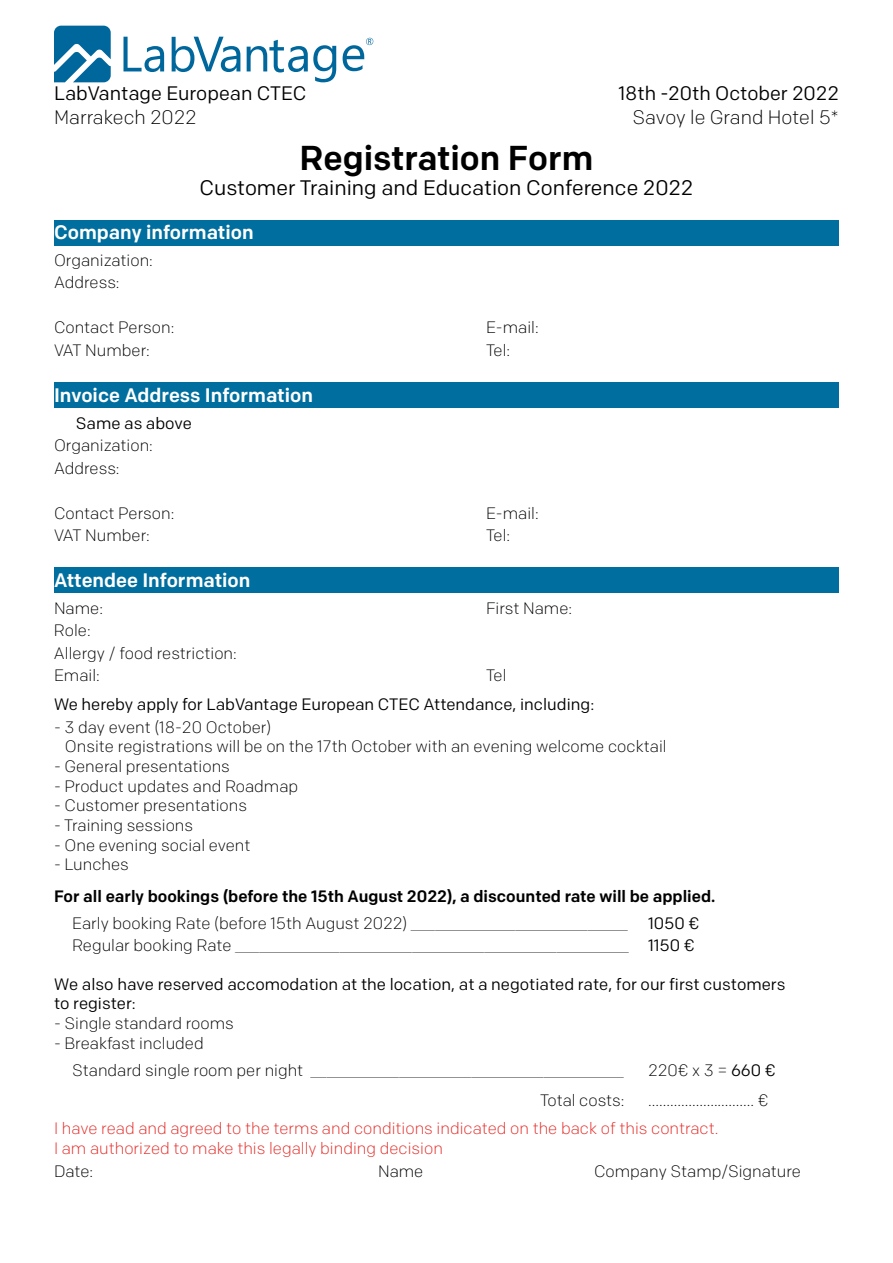
<style>
.page{position:relative;width:893px;height:1263px;background:#fff}
.page>*{position:absolute;margin:0;border:0;box-sizing:border-box;transform-origin:0 0}
.t1{font:500 34.5px "Colfax";color:#000}
.t2{font:21px "Colfax";color:#000}
.t3{font:500 19.5px "Colfax";color:#fff}
.t4{font:19.5px "Colfax";color:#000}
.t5{font:300 19.5px "Colfax";color:#000}
.t6{font:300 16.5px/22.5px "Colfax";color:#000}
.t7{font:16.5px/19.8px "Colfax";color:#000}
.t8{font:500 16.5px/27px "Colfax";color:#000;text-align:center}
.t9{font:300 16.5px/19.8px "Colfax";color:#e52722}
.s1{font-weight:300}
.s2{font-weight:400}
</style>
<div class="page">
<svg style="left:54px;top:26px;width:57px;height:56px"></svg>
<svg style="left:123px;top:37px;width:41px;height:35px"></svg>
<svg style="left:172px;top:37px;width:68px;height:35px"></svg>
<svg style="left:343px;top:38px;width:30px;height:33px"></svg>
<svg style="left:247px;top:40px;width:89px;height:42px"></svg>
<div style="left:54px;top:220px;width:785px;height:26px;background:#006e9e"></div>
<div style="left:54px;top:383px;width:785px;height:25px;background:#006e9e"></div>
<div style="left:54px;top:568px;width:785px;height:25px;background:#006e9e"></div>
<p class="t4" style="left:54px;top:81px;width:254px">LabVantage European CTEC</p>
<p class="t5" style="left:54px;top:105px;width:144px">Marrakech 2022</p>
<p class="t4" style="left:618px;top:81px;width:222px">18th -20th October 2022</p>
<p class="t5" style="left:633px;top:105px;width:208px">Savoy le Grand Hotel 5*</p>
<h1 class="t1" style="left:300px;top:137px;width:295px">Registration Form</h1>
<p class="t2" style="left:200px;top:175px;width:495px">Customer Training and Education Conference 2022</p>
<p class="t3" style="left:54px;top:220px;width:201px">Company information</p>
<p class="t6" style="left:54px;top:249px;width:100px">Organization:<br>Address:</p>
<p class="t6" style="left:54px;top:316px;width:122px">Contact Person:</p>
<p class="t6" style="left:486px;top:316px;width:54px">E-mail:</p>
<p class="t6" style="left:54px;top:339px;width:97px">VAT Number:</p>
<p class="t6" style="left:486px;top:339px;width:26px">Tel:</p>
<p class="t3" style="left:54px;top:383px;width:261px">Invoice Address Information</p>
<p class="t7" style="left:76px;top:413px;width:118px">Same as above</p>
<p class="t6" style="left:54px;top:434px;width:100px">Organization:<br>Address:</p>
<p class="t6" style="left:54px;top:501px;width:122px">Contact Person:</p>
<p class="t6" style="left:486px;top:501px;width:54px">E-mail:</p>
<p class="t6" style="left:54px;top:524px;width:97px">VAT Number:</p>
<p class="t6" style="left:486px;top:524px;width:26px">Tel:</p>
<p class="t3" style="left:54px;top:568px;width:198px">Attendee Information</p>
<p class="t6" style="left:54px;top:596px;width:51px">Name:</p>
<p class="t6" style="left:486px;top:596px;width:88px">First Name:</p>
<p class="t6" style="left:54px;top:619px;width:184px">Role:<br>Allergy / food restriction:<br>Email:</p>
<p class="t6" style="left:486px;top:664px;width:22px">Tel</p>
<p class="t7" style="left:54px;top:694px;width:542px">We hereby apply for LabVantage European CTEC Attendance, including:</p>
<p class="t6" style="left:65px;top:717px;width:603px;line-height:19.8px;text-indent:-11px">- 3 day event (18-20 October)<br>Onsite registrations will be on the 17th October with an evening welcome cocktail</p>
<p class="t6" style="left:54px;top:755px;width:177px">- General presentations</p>
<p class="t6" style="left:54px;top:774px;width:246px">- Product updates and Roadmap</p>
<p class="t6" style="left:54px;top:794px;width:195px">- Customer presentations</p>
<p class="t6" style="left:54px;top:814px;width:141px">- Training sessions</p>
<p class="t6" style="left:54px;top:833px;width:198px">- One evening social event</p>
<p class="t6" style="left:54px;top:853px;width:76px">- Lunches</p>
<p class="t8" style="left:54px;top:882px;width:663px">For all early bookings (before the 15th August 2022), a discounted rate will be applied.<br><span class="s1">Early booking Rate (before 15th August 2022) ___________________________</span> <span class="s2">1050 €</span></p>
<p class="t6" style="left:72px;top:934px;width:624px">Regular booking Rate _________________________________________________ <span class="s2">1150 €</span></p>
<p class="t7" style="left:54px;top:974px;width:733px">We also have reserved accomodation at the location, at a negotiated rate, for our first customers to register:</p>
<p class="t6" style="left:54px;top:1012px;width:181px">- Single standard rooms</p>
<p class="t6" style="left:72px;top:1030px;width:553px;line-height:27px;text-indent:-18px">- Breakfast included<br>Standard single room per night _______________________________________</p>
<p class="t6" style="left:648px;top:1059px;width:129px">220€ x 3 = <span class="s2">660 €</span></p>
<p class="t6" style="left:540px;top:1089px;width:86px">Total costs:</p>
<p class="t6" style="left:648px;top:1089px;width:122px">............................. €</p>
<p class="t9" style="left:54px;top:1118px;width:666px">I have read and agreed to the terms and conditions indicated on the back of this contract.<br>I am authorized to make this legally binding decision</p>
<p class="t6" style="left:54px;top:1160px;width:41px">Date:</p>
<p class="t6" style="left:378px;top:1160px;width:47px">Name</p>
<p class="t6" style="left:594px;top:1160px;width:208px">Company Stamp/Signature</p>
</div>
